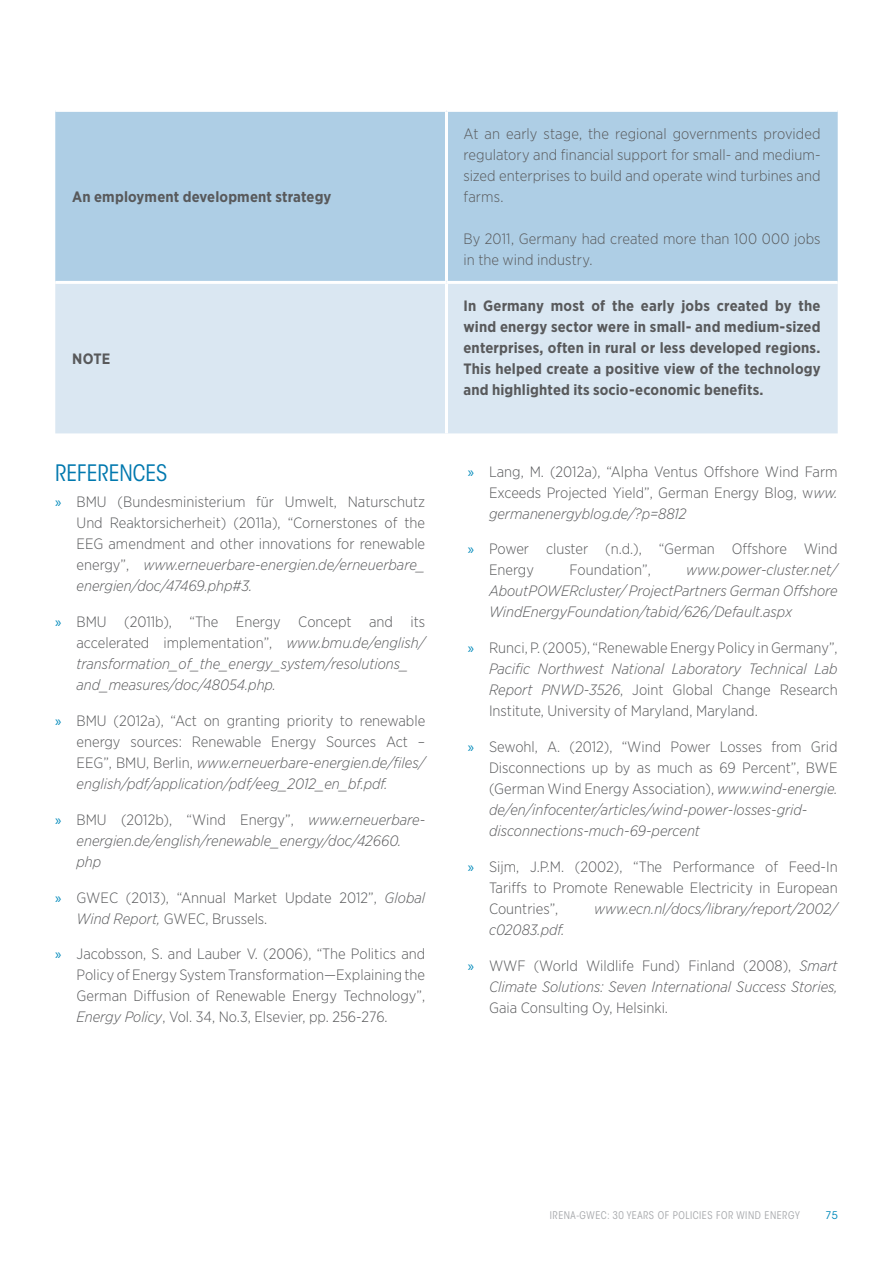
<style>
.page{position:relative;width:893px;height:1263px;background:#fff}
.page>*{position:absolute;margin:0;border:0;box-sizing:border-box;transform-origin:0 0}
.t1{font:condensed 22.5px "ITC Avant Garde Std";color:#0078ae}
.t2{font:300 15px/21px "Gotham Narrow";color:#58595b;text-align:justify}
.t3{font:italic 300 15px/21px "Gotham Narrow";color:#58595b}
.t4{font:700 15px/21px "Gotham Narrow";letter-spacing:.01em;color:#58595b;text-align:justify}
.t5{font:condensed 10.5px "ITC Avant Garde Std";letter-spacing:.05em;color:#a7a9ac}
.t6{font:10.5px "ITC Avant Garde Std";color:#008abb}
.s1{font-family:"Myriad Pro";font-weight:400;color:#008abb}
.s2{font-style:italic}
.s3{font-family:"Myriad Pro";font-weight:400;font-style:normal;color:#008abb}
.s4{font-style:normal}
</style>
<div class="page">
<div style="left:55px;top:112px;width:783px;height:169px;background:#aecee5"></div>
<div style="left:55px;top:284px;width:783px;height:149px;background:#dae7f2"></div>
<hr style="left:445px;top:112px;width:3px;height:169px;background:#fff">
<hr style="left:445px;top:284px;width:3px;height:149px;background:#fff">
<p class="t4" style="left:72px;top:186px;width:261px">An employment development strategy</p>
<p class="t4" style="left:72px;top:348px;width:40px">NOTE</p>
<h1 class="t1" style="left:55px;top:459px;width:113px">REFERENCES</h1>
<p class="t2" style="left:77px;top:491px;width:350px;text-indent:-21px"><span class="s1">»</span> BMU (Bundesministerium für Umwelt, Naturschutz Und Reaktorsicherheit) (2011a), “Cornerstones of the EEG amendment and other innovations for renewable energy”, <span class="s2">www.erneuerbare-energien.de/erneuerbare_ energien/doc/47469.php#3.</span></p>
<p class="t3" style="left:77px;top:611px;width:350px;text-indent:-21px"><span class="s3">»</span> <span class="s4">BMU (2011b), “The Energy Concept and its accelerated implementation”,</span> www.bmu.de/english/ transformation_of_the_energy_system/resolutions_ and_measures/doc/48054.php.</p>
<p class="t2" style="left:77px;top:710px;width:350px;text-indent:-21px"><span class="s1">»</span> BMU (2012a), “Act on granting priority to renewable energy sources: Renewable Energy Sources Act – EEG”, BMU, Berlin, <span class="s2">www.erneuerbare-energien.de/files/ english/pdf/application/pdf/eeg_2012_en_bf.pdf.</span></p>
<p class="t3" style="left:77px;top:808px;width:350px;text-indent:-21px"><span class="s3">»</span> <span class="s4">BMU (2012b), “Wind Energy”,</span> www.erneuerbare&shy;energien.de/english/renewable_energy/doc/42660. php</p>
<p class="t2" style="left:77px;top:886px;width:350px;text-indent:-21px"><span class="s1">»</span> GWEC (2013), “Annual Market Update 2012”, <span class="s2">Global<br>Wind Report,</span> GWEC, Brussels.</p>
<p class="t2" style="left:77px;top:943px;width:350px;text-indent:-21px"><span class="s1">»</span> Jacobsson, S. and Lauber V. (2006), “The Politics and Policy of Energy System Transformation—Explaining the German Diffusion of Renewable Energy Technology”, <span class="s2">Energy Policy</span>, Vol. 34, No.3, Elsevier, pp. 256-276.</p>
<p class="t2" style="left:463px;top:123px;width:359px">At an early stage, the regional governments provided regulatory and financial support for small- and medium&shy;sized enterprises to build and operate wind turbines and farms.</p>
<p class="t2" style="left:463px;top:228px;width:359px">By 2011, Germany had created more than 100 000 jobs in the wind industry.</p>
<p class="t4" style="left:463px;top:295px;width:359px">In Germany most of the early jobs created by the wind energy sector were in small- and medium-sized enterprises, often in rural or less developed regions.<br>This helped create a positive view of the technology and highlighted its socio-economic benefits.</p>
<p class="t2" style="left:489px;top:460px;width:350px;text-indent:-21px"><span class="s1">»</span> Lang, M. (2012a), “Alpha Ventus Offshore Wind Farm Exceeds Projected Yield”, German Energy Blog, w<span class="s2">ww. germanenergyblog.de/?p=8812</span></p>
<p class="t2" style="left:489px;top:538px;width:350px;text-indent:-21px"><span class="s1">»</span> Power cluster (n.d.), “German Offshore Wind<br>Energy</p>
<p class="t3" style="left:489px;top:559px;width:350px;text-align:justify;text-indent:197px">www.power-cluster.net/ AboutPOWERcluster/ ProjectPartners German Offshore WindEnergyFoundation/tabid/626/Default.aspx</p>
<p class="t2" style="left:489px;top:637px;width:350px;text-indent:-21px"><span class="s1">»</span> Runci, P. (2005), “Renewable Energy Policy in Germany”, <span class="s2">Pacific Northwest National Laboratory Technical Lab Report PNWD-3526</span>, Joint Global Change Research Institute, University of Maryland, Maryland.</p>
<p class="t2" style="left:489px;top:736px;width:350px;text-align:left;text-indent:-21px"><span class="s1">»</span> Sewohl, A. (2012), “Wind Power Losses from Grid Disconnections up by as much as 69 Percent”, BWE (German Wind Energy Association), <span class="s2">www.wind-energie. de/en/infocenter/articles/wind-power-losses-grid&shy;disconnections-much-69-percent</span></p>
<p class="t2" style="left:489px;top:856px;width:350px;text-indent:-21px"><span class="s1">»</span> Sijm, J.P.M. (2002), “The Performance of Feed-In Tariffs to Promote Renewable Electricity in European Countries”,</p>
<p class="t2" style="left:569px;top:559px;width:83px">Foundation”,</p>
<p class="t3" style="left:594px;top:898px;width:245px">www.ecn.nl/docs/library/report/2002/</p>
<p class="t3" style="left:489px;top:919px;width:77px">c02083.pdf.</p>
<p class="t3" style="left:468px;top:955px;width:371px;text-align:right"><span class="s3">»</span> <span class="s4">WWF (World Wildlife Fund) Finland (2008),</span> Smart<br>Climate Solutions: Seven International Success Stories,</p>
<p class="t2" style="left:489px;top:997px;width:181px">Gaia Consulting Oy, Helsinki.</p>
<p class="t5" style="left:550px;top:1209px;width:251px">IRENA-GWEC: 30 YEARS OF POLICIES FOR WIND ENERGY</p>
<p class="t6" style="left:826px;top:1209px;width:14px">75</p>
</div>
